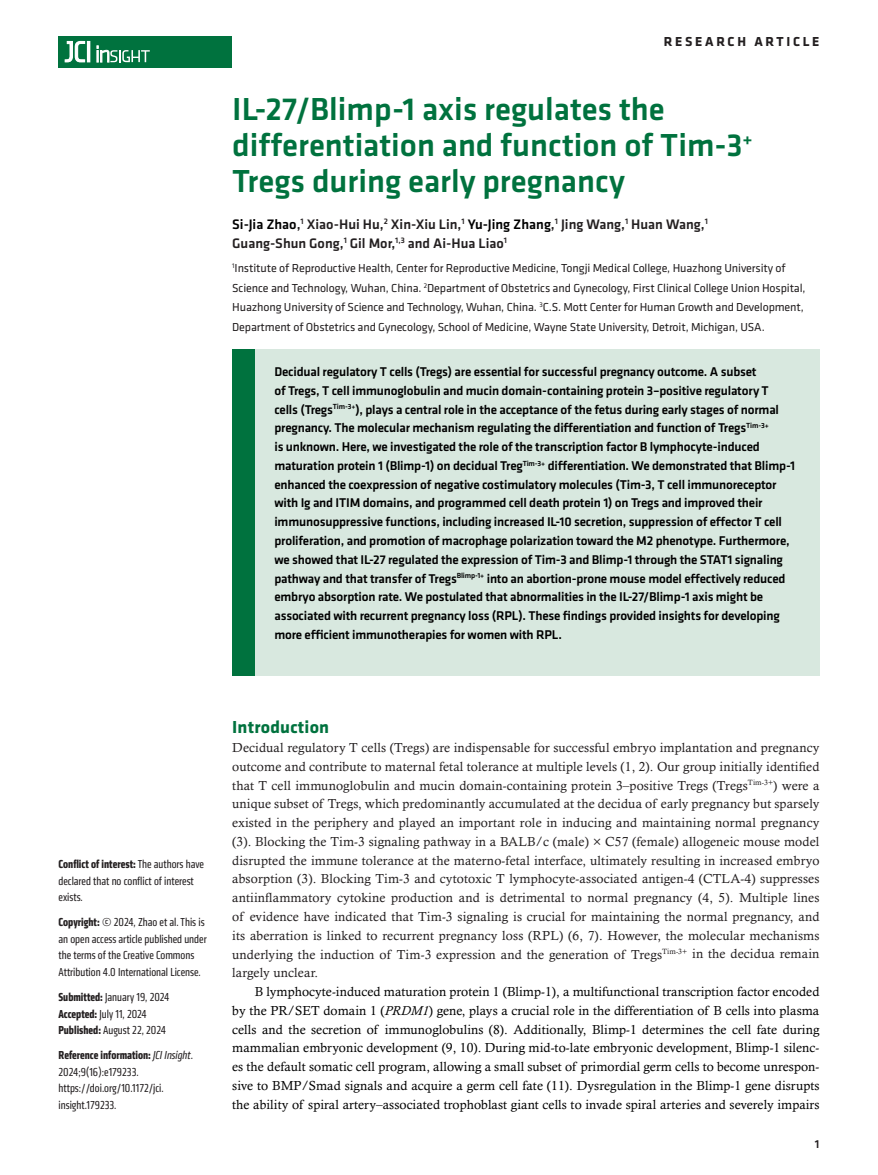
<style>
.page{position:relative;width:878px;height:1175px;background:#fff}
.page>*{position:absolute;margin:0;border:0;box-sizing:border-box;transform-origin:0 0}
.t1{font:500 33px/36px "Klavika Basic";color:#00723e}
.t2{font:700 18px "Klavika";letter-spacing:.01em;color:#00723e}
.t3{font:500 14.25px/19.5px "Klavika Basic";color:#231f20}
.t4{font:700 13.5px "Klavika Basic";letter-spacing:.2em;color:#231f20}
.t5{font:500 13.2px/18.8px "Klavika Basic";letter-spacing:-.015em;color:#000}
.t6{font:13.2px/18.8px "Calisto MT Std";letter-spacing:.01em;color:#231f20;text-align:justify}
.t7{font:13.2px/18.8px "Calisto MT Std";letter-spacing:.005em;color:#000;text-align:justify}
.t8{font:12px/19.5px "Klavika";letter-spacing:-.01em;color:#231f20}
.t9{font:condensed 12px/16.5px "Klavika";color:#231f20}
.t10{font:500 12px "Klavika Basic";color:#231f20}
.s1{color:#000}
.s2{font-weight:700}
.s3{font-style:italic}
</style>
<div class="page">
<div style="left:59px;top:36px;width:173px;height:31px;background:#00723e"></div>
<hr style="left:87px;top:41px;width:3px;height:21px;background:#fff">
<svg style="left:64px;top:41px;width:21px;height:22px"></svg>
<svg style="left:97px;top:46px;width:53px;height:16px"></svg>
<div style="left:232px;top:349px;width:587px;height:327px;background:#d8e8df"></div>
<div style="left:232px;top:349px;width:22px;height:327px;background:#00723e"></div>
<p class="t4" style="left:663px;top:32px;width:157px">RESEARCH ARTICLE</p>
<h1 class="t1" style="left:232px;top:91px;width:522px">IL-27/Blimp-1 axis regulates the differentiation and function of Tim-3<sup>+<br></sup>Tregs during early pregnancy</h1>
<p class="t3" style="left:232px;top:214px;width:477px"><span class="s1">Si-Jia Zhao</span>,<sup>1</sup> Xiao-Hui Hu,<sup>2</sup> Xin-Xiu Lin,<sup>1</sup> <span class="s1">Yu-Jing Zhang</span>,<sup>1</sup> Jing Wang,<sup>1</sup> Huan Wang,<sup>1<br></sup>Guang-Shun Gong,<sup>1</sup> Gil Mor,<sup>1,3</sup> and Ai-Hua Liao<sup>1</sup></p>
<p class="t8" style="left:232px;top:258px;width:575px"><sup>1</sup>Institute of Reproductive Health, Center for Reproductive Medicine, Tongji Medical College, Huazhong University of Science and Technology, Wuhan, China. <sup>2</sup>Department of Obstetrics and Gynecology, First Clinical College Union Hospital, Huazhong University of Science and Technology, Wuhan, China. <sup>3</sup>C.S. Mott Center for Human Growth and Development, Department of Obstetrics and Gynecology, School of Medicine, Wayne State University, Detroit, Michigan, USA.</p>
<p class="t5" style="left:274px;top:362px;width:522px">Decidual regulatory T cells (Tregs) are essential for successful pregnancy outcome. A subset<br>of Tregs, T cell immunoglobulin and mucin domain-containing protein 3–positive regulatory T cells (Tregs<sup>Tim-3+</sup>), plays a central role in the acceptance of the fetus during early stages of normal pregnancy. The molecular mechanism regulating the differentiation and function of Tregs<sup>Tim-3+<br></sup>is unknown. Here, we investigated the role of the transcription factor B lymphocyte-induced maturation protein 1 (Blimp-1) on decidual Treg<sup>Tim-3+</sup> differentiation. We demonstrated that Blimp-1 enhanced the coexpression of negative costimulatory molecules (Tim-3, T cell immunoreceptor with Ig and ITIM domains, and programmed cell death protein 1) on Tregs and improved their immunosuppressive functions, including increased IL-10 secretion, suppression of effector T cell proliferation, and promotion of macrophage polarization toward the M2 phenotype. Furthermore, we showed that IL-27 regulated the expression of Tim-3 and Blimp-1 through the STAT1 signaling pathway and that transfer of Tregs<sup>Blimp-1+</sup> into an abortion-prone mouse model effectively reduced embryo absorption rate. We postulated that abnormalities in the IL-27/Blimp-1 axis might be associated with recurrent pregnancy loss (RPL). These findings provided insights for developing more efficient immunotherapies for women with RPL.</p>
<p class="t9" style="left:59px;top:856px;width:147px"><span class="s2">Conflict of interest:</span> The authors have declared that no conflict of interest exists.</p>
<p class="t9" style="left:59px;top:914px;width:150px"><span class="s2">Copyright:</span> © 2024, Zhao et al. This is an open access article published under the terms of the Creative Commons Attribution 4.0 International License.</p>
<p class="t9" style="left:59px;top:988px;width:112px"><span class="s2">Submitted:</span> January 19, 2024<br><span class="s2">Accepted:</span> July 11, 2024<br><span class="s2">Published:</span> August 22, 2024</p>
<p class="t9" style="left:59px;top:1046px;width:136px"><span class="s2">Reference information:</span> <span class="s3">JCI Insight</span>.<br>2024;9(16):e179233. https://doi.org/10.1172/jci. insight.179233.</p>
<h2 class="t2" style="left:232px;top:714px;width:98px">Introduction</h2>
<p class="t6" style="left:232px;top:738px;width:588px">Decidual regulatory T cells (Tregs) are indispensable for successful embryo implantation and pregnancy outcome and contribute to maternal fetal tolerance at multiple levels (1, 2). Our group initially identified that T cell immunoglobulin and mucin domain-containing protein 3–positive Tregs (Tregs<sup>Tim-3+</sup>) were a unique subset of Tregs, which predominantly accumulated at the decidua of early pregnancy but sparsely existed in the periphery and played an important role in inducing and maintaining normal pregnancy (3). Blocking the Tim-3 signaling pathway in a BALB/c (male) × C57 (female) allogeneic mouse model disrupted the immune tolerance at the materno-fetal interface, ultimately resulting in increased embryo absorption (3). Blocking Tim-3 and cytotoxic T lymphocyte-associated antigen-4 (CTLA-4) suppresses antiinflammatory cytokine production and is detrimental to normal pregnancy (4, 5). Multiple lines of evidence have indicated that Tim-3 signaling is crucial for maintaining the normal pregnancy, and its aberration is linked to recurrent pregnancy loss (RPL) (6, 7). However, the molecular mechanisms underlying the induction of Tim-3 expression and the generation of Tregs<sup>Tim-3+</sup> in the decidua remain largely unclear.</p>
<p class="t7" style="left:232px;top:982px;width:588px;text-indent:22px">B lymphocyte-induced maturation protein 1 (Blimp-1), a multifunctional transcription factor encoded by the PR/SET domain 1 (<span class="s3">PRDM1</span>) gene, plays a crucial role in the differentiation of B cells into plasma cells and the secretion of immunoglobulins (8). Additionally, Blimp-1 determines the cell fate during mammalian embryonic development (9, 10). During mid-to-late embryonic development, Blimp-1 silenc&shy;es the default somatic cell program, allowing a small subset of primordial germ cells to become unrespon&shy;sive to BMP/Smad signals and acquire a germ cell fate (11). Dysregulation in the Blimp-1 gene disrupts the ability of spiral artery–associated trophoblast giant cells to invade spiral arteries and severely impairs</p>
<p class="t10" style="left:814px;top:1135px;width:6px">1</p>
</div>
